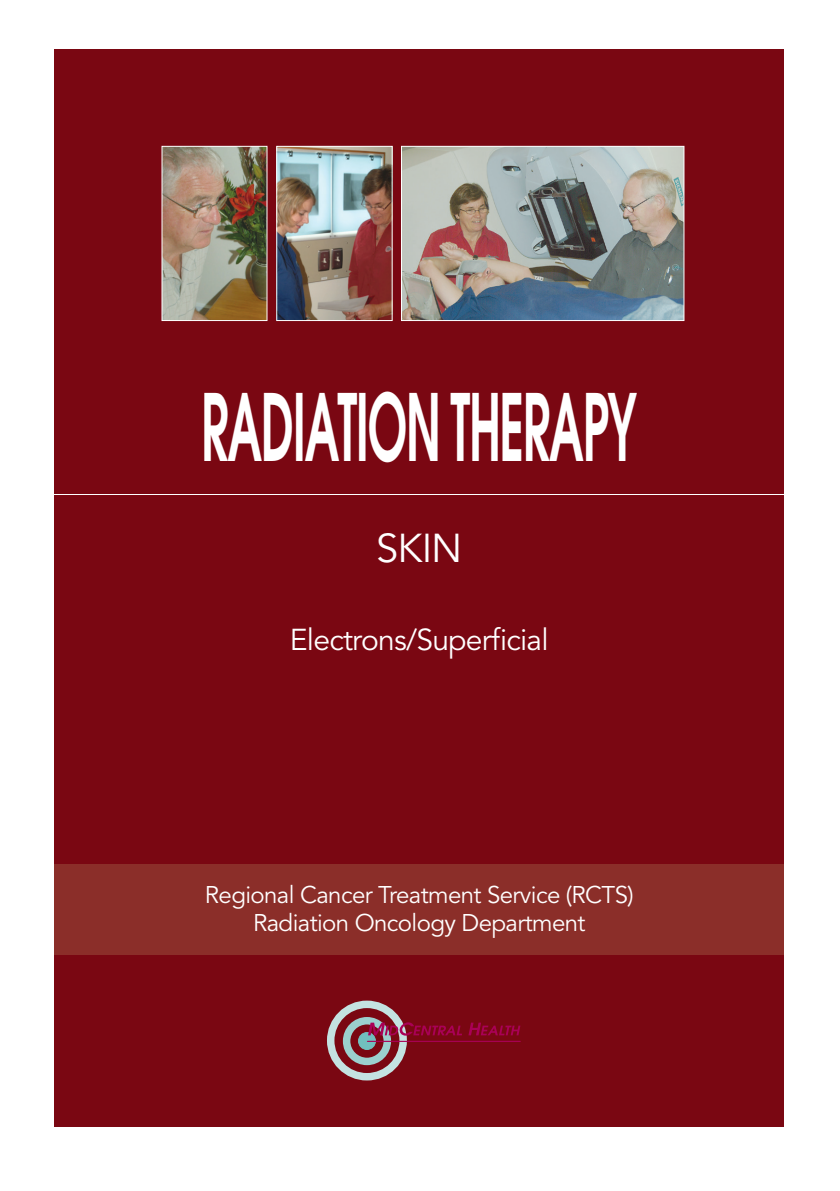
<style>
.page{position:relative;width:840px;height:1191px;background:#fff}
.page>*{position:absolute;margin:0;border:0;box-sizing:border-box;transform-origin:0 0}
.t1{font:600 92px "Avant Garde";letter-spacing:-.025em;color:#fff;scale:.51 1}
.t2{font:40px "Avenir";color:#fff}
.t3{font:30px "Avenir";letter-spacing:-.025em;color:#fff}
.t4{font:24px "Avenir";letter-spacing:-.025em;color:#fff}
</style>
<div class="page">
<div style="left:55px;top:50px;width:728px;height:1077px;background:#7a0712"></div>
<div style="left:358px;top:1032px;width:17px;height:17px;background:#71bfbe;border-radius:50%"></div>
<div style="left:358px;top:1032px;width:17px;height:17px;border:1px solid #71bfbe;border-radius:50%"></div>
<div style="left:343px;top:1017px;width:48px;height:48px;border:7px solid #9bd0ce;border-radius:50%"></div>
<div style="left:327px;top:1000px;width:79px;height:80px;border:7px solid #c4e2e1;border-radius:50%"></div>
<svg style="left:368px;top:1022px;width:94px;height:13px"></svg>
<svg style="left:468px;top:1022px;width:52px;height:13px"></svg>
<hr style="left:367px;top:1040px;width:153px;height:2px;background:#a90156">
<hr style="left:43px;top:494px;width:758px;height:1px;background:#fff">
<div style="left:55px;top:863px;width:728px;height:91px;background:#8b2e29"></div>
<img style="left:163px;top:148px;width:102px;height:171px">
<div style="left:161px;top:146px;width:106px;height:175px;border:1px solid #fff"></div>
<img style="left:403px;top:148px;width:279px;height:171px">
<div style="left:401px;top:146px;width:283px;height:175px;border:1px solid #fff"></div>
<img style="left:278px;top:148px;width:112px;height:171px">
<div style="left:276px;top:146px;width:116px;height:175px;border:1px solid #fff"></div>
<p class="t1" style="left:201px;top:367px;width:854px">RADIATION THERAPY</p>
<p class="t2" style="left:376px;top:525px;width:88px">SKIN</p>
<p class="t3" style="left:290px;top:622px;width:260px">Electrons/Superficial</p>
<p class="t4" style="left:205px;top:881px;width:430px">Regional Cancer Treatment Service (RCTS)</p>
<p class="t4" style="left:253px;top:908px;width:334px">Radiation Oncology Department</p>
</div>
